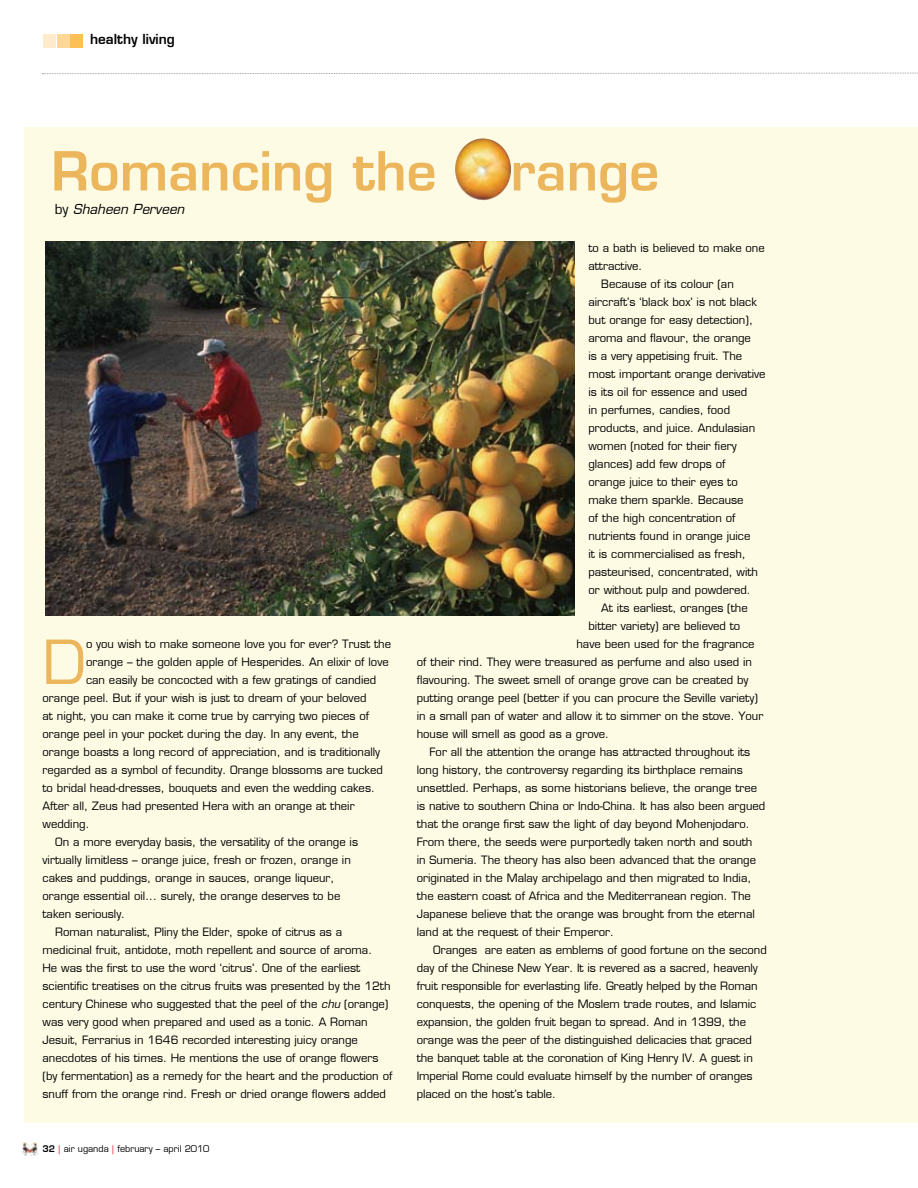
<style>
.page{position:relative;width:918px;height:1188px;background:#fff}
.page>*{position:absolute;margin:0;border:0;box-sizing:border-box;transform-origin:0 0}
.t1{font:59.25px "Eurostile LT";color:#ecb65c}
.t2{font:600 52.5px "Eurostile LT";color:#ecb65c}
.t3{font:italic 13.5px "Eurostile LT";color:#000}
.t4{font:600 13.5px "Eurostile LT";color:#000}
.t5{font:11.25px "Eurostile LT";color:#000}
.t6{font:9px "Eurostile LT";color:#000}
.s1{font-style:normal}
.s2{font-style:italic}
.s3{font-weight:600}
.s4{color:#ed1c2e}
</style>
<div class="page">
<img style="left:23px;top:1141px;width:15px;height:15px">
<div style="left:24px;top:128px;width:894px;height:995px;background:#fdfbe4"></div>
<img style="left:455px;top:138px;width:26px;height:51px">
<img style="left:46px;top:242px;width:529px;height:373px">
<div style="left:71px;top:34px;width:12px;height:13px;background:#febf57"></div>
<div style="left:57px;top:34px;width:12px;height:13px;background:#ffd797"></div>
<div style="left:44px;top:34px;width:12px;height:13px;background:#ffebcb"></div>
<svg style="left:43px;top:72px;width:875px;height:3px"></svg>
<p class="t4" style="left:90px;top:31px;width:86px">healthy living</p>
<h2 class="t2" style="left:51px;top:138px;width:609px">Romancing the Orange</h2>
<p class="t3" style="left:55px;top:201px;width:131px"><span class="s1">by</span> Shaheen Perveen</p>
<h1 class="t1" style="left:43px;top:627px;width:45px">D</h1>
<p class="t5" style="left:86px;top:637px;width:307px">o you wish to make someone love you for ever? Trust the</p>
<p class="t5" style="left:86px;top:655px;width:304px">orange – the golden apple of Hesperides. An elixir of love</p>
<p class="t5" style="left:86px;top:673px;width:292px">can easily be concocted with a few gratings of candied</p>
<p class="t5" style="left:43px;top:691px;width:325px">orange peel. But if your wish is just to dream of your beloved</p>
<p class="t5" style="left:43px;top:709px;width:328px">at night, you can make it come true by carrying two pieces of</p>
<p class="t5" style="left:43px;top:727px;width:318px">orange peel in your pocket during the day. In any event, the</p>
<p class="t5" style="left:43px;top:745px;width:339px">orange boasts a long record of appreciation, and is traditionally</p>
<p class="t5" style="left:43px;top:763px;width:342px">regarded as a symbol of fecundity. Orange blossoms are tucked</p>
<p class="t5" style="left:43px;top:781px;width:334px">to bridal head-dresses, bouquets and even the wedding cakes.</p>
<p class="t5" style="left:43px;top:799px;width:314px">After all, Zeus had presented Hera with an orange at their</p>
<p class="t5" style="left:43px;top:817px;width:49px">wedding.</p>
<p class="t5" style="left:55px;top:835px;width:304px">On a more everyday basis, the versatility of the orange is</p>
<p class="t5" style="left:43px;top:853px;width:310px">virtually limitless – orange juice, fresh or frozen, orange in</p>
<p class="t5" style="left:43px;top:871px;width:293px">cakes and puddings, orange in sauces, orange liqueur,</p>
<p class="t5" style="left:43px;top:889px;width:299px">orange essential oil... surely, the orange deserves to be</p>
<p class="t5" style="left:43px;top:907px;width:84px">taken seriously.</p>
<p class="t5" style="left:55px;top:925px;width:288px">Roman naturalist, Pliny the Elder, spoke of citrus as a</p>
<p class="t5" style="left:43px;top:943px;width:331px">medicinal fruit, antidote, moth repellent and source of aroma.</p>
<p class="t5" style="left:43px;top:961px;width:319px">He was the first to use the word ‘citrus’. One of the earliest</p>
<p class="t5" style="left:43px;top:979px;width:350px">scientific treatises on the citrus fruits was presented by the 12th</p>
<p class="t5" style="left:43px;top:997px;width:347px">century Chinese who suggested that the peel of the <span class="s2">chu</span> (orange)</p>
<p class="t5" style="left:43px;top:1015px;width:327px">was very good when prepared and used as a tonic. A Roman</p>
<p class="t5" style="left:43px;top:1033px;width:317px">Jesuit, Ferrarius in 1646 recorded interesting juicy orange</p>
<p class="t5" style="left:43px;top:1051px;width:337px">anecdotes of his times. He mentions the use of orange flowers</p>
<p class="t5" style="left:43px;top:1069px;width:351px">(by fermentation) as a remedy for the heart and the production of</p>
<p class="t5" style="left:43px;top:1087px;width:345px">snuff from the orange rind. Fresh or dried orange flowers added</p>
<p class="t6" style="left:43px;top:1144px;width:169px"><span class="s3">32</span> <span class="s4">|</span> air uganda <span class="s4">|</span> february – april 2010</p>
<p class="t5" style="left:588px;top:241px;width:178px">to a bath is believed to make one</p>
<p class="t5" style="left:588px;top:259px;width:56px">attractive.</p>
<p class="t5" style="left:601px;top:277px;width:134px">Because of its colour (an</p>
<p class="t5" style="left:588px;top:295px;width:170px">aircraft’s ‘black box’ is not black</p>
<p class="t5" style="left:588px;top:313px;width:166px">but orange for easy detection),</p>
<p class="t5" style="left:588px;top:331px;width:164px">aroma and flavour, the orange</p>
<p class="t5" style="left:588px;top:349px;width:155px">is a very appetising fruit. The</p>
<p class="t5" style="left:588px;top:367px;width:179px">most important orange derivative</p>
<p class="t5" style="left:588px;top:385px;width:160px">is its oil for essence and used</p>
<p class="t5" style="left:588px;top:403px;width:143px">in perfumes, candies, food</p>
<p class="t5" style="left:588px;top:421px;width:168px">products, and juice. Andulasian</p>
<p class="t5" style="left:588px;top:439px;width:150px">women (noted for their fiery</p>
<p class="t5" style="left:588px;top:457px;width:139px">glances) add few drops of</p>
<p class="t5" style="left:588px;top:475px;width:151px">orange juice to their eyes to</p>
<p class="t5" style="left:588px;top:493px;width:157px">make them sparkle. Because</p>
<p class="t5" style="left:588px;top:511px;width:149px">of the high concentration of</p>
<p class="t5" style="left:588px;top:529px;width:163px">nutrients found in orange juice</p>
<p class="t5" style="left:588px;top:547px;width:159px">it is commercialised as fresh,</p>
<p class="t5" style="left:588px;top:565px;width:171px">pasteurised, concentrated, with</p>
<p class="t5" style="left:588px;top:583px;width:164px">or without pulp and powdered.</p>
<p class="t5" style="left:601px;top:601px;width:148px">At its earliest, oranges (the</p>
<p class="t5" style="left:588px;top:619px;width:153px">bitter variety) are believed to</p>
<p class="t5" style="left:576px;top:637px;width:180px">have been used for the fragrance</p>
<p class="t5" style="left:417px;top:655px;width:337px">of their rind. They were treasured as perfume and also used in</p>
<p class="t5" style="left:417px;top:673px;width:333px">flavouring. The sweet smell of orange grove can be created by</p>
<p class="t5" style="left:417px;top:691px;width:343px">putting orange peel (better if you can procure the Seville variety)</p>
<p class="t5" style="left:417px;top:709px;width:348px">in a small pan of water and allow it to simmer on the stove. Your</p>
<p class="t5" style="left:417px;top:727px;width:194px">house will smell as good as a grove.</p>
<p class="t5" style="left:429px;top:745px;width:322px">For all the attention the orange has attracted throughout its</p>
<p class="t5" style="left:417px;top:763px;width:328px">long history, the controversy regarding its birthplace remains</p>
<p class="t5" style="left:417px;top:781px;width:342px">unsettled. Perhaps, as some historians believe, the orange tree</p>
<p class="t5" style="left:417px;top:799px;width:350px">is native to southern China or Indo-China. It has also been argued</p>
<p class="t5" style="left:417px;top:817px;width:335px">that the orange first saw the light of day beyond Mohenjodaro.</p>
<p class="t5" style="left:417px;top:835px;width:337px">From there, the seeds were purportedly taken north and south</p>
<p class="t5" style="left:417px;top:853px;width:341px">in Sumeria. The theory has also been advanced that the orange</p>
<p class="t5" style="left:417px;top:871px;width:336px">originated in the Malay archipelago and then migrated to India,</p>
<p class="t5" style="left:417px;top:889px;width:336px">the eastern coast of Africa and the Mediterranean region. The</p>
<p class="t5" style="left:417px;top:907px;width:340px">Japanese believe that the orange was brought from the eternal</p>
<p class="t5" style="left:417px;top:925px;width:199px">land at the request of their Emperor.</p>
<p class="t5" style="left:433px;top:943px;width:335px">Oranges are eaten as emblems of good fortune on the second</p>
<p class="t5" style="left:417px;top:961px;width:343px">day of the Chinese New Year. It is revered as a sacred, heavenly</p>
<p class="t5" style="left:417px;top:979px;width:342px">fruit responsible for everlasting life. Greatly helped by the Roman</p>
<p class="t5" style="left:417px;top:997px;width:341px">conquests, the opening of the Moslem trade routes, and Islamic</p>
<p class="t5" style="left:417px;top:1015px;width:331px">expansion, the golden fruit began to spread. And in 1399, the</p>
<p class="t5" style="left:417px;top:1033px;width:337px">orange was the peer of the distinguished delicacies that graced</p>
<p class="t5" style="left:417px;top:1051px;width:338px">the banquet table at the coronation of King Henry IV. A guest in</p>
<p class="t5" style="left:417px;top:1069px;width:337px">Imperial Rome could evaluate himself by the number of oranges</p>
<p class="t5" style="left:417px;top:1087px;width:141px">placed on the host’s table.</p>
</div>
